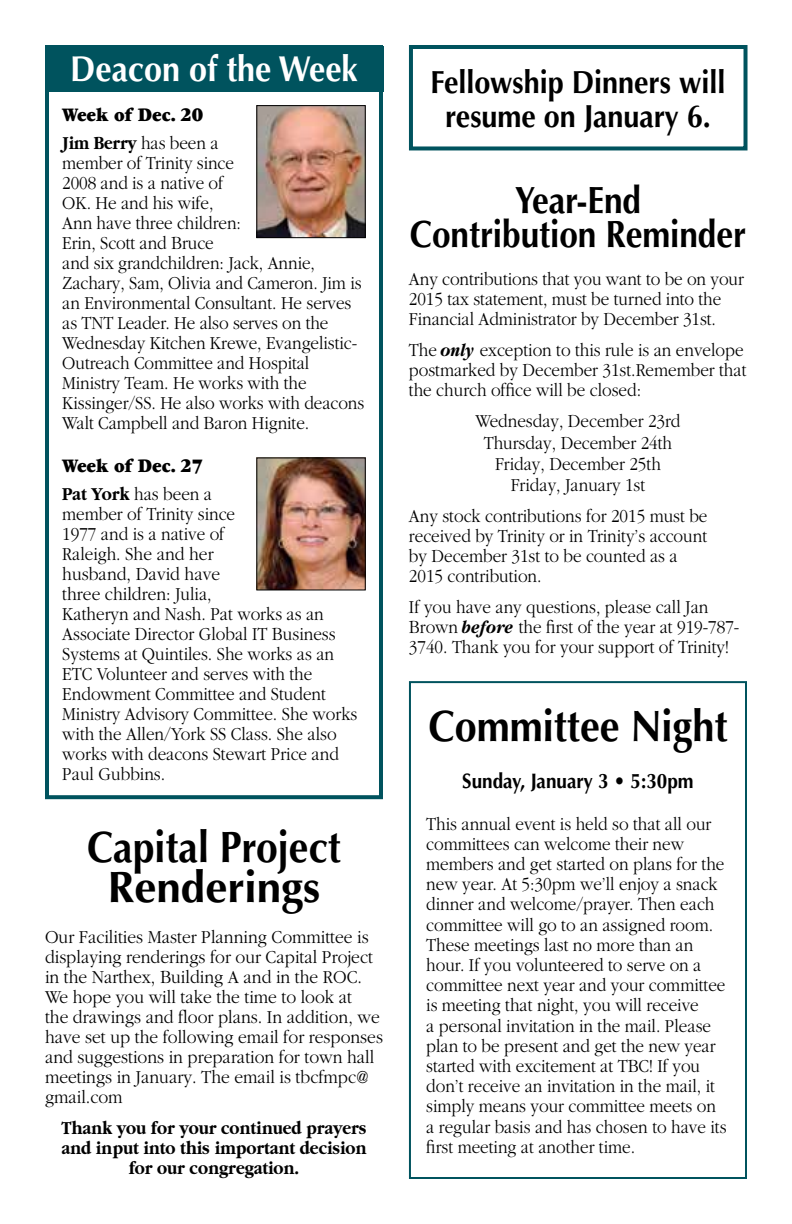
<style>
.page{position:relative;width:792px;height:1224px;background:#fff}
.page>*{position:absolute;margin:0;border:0;box-sizing:border-box;transform-origin:0 0}
.t1{font:700 44px/40px "Optima";color:#000;text-align:center;scale:.89 1}
.t2{font:700 44px "Optima";color:#000;scale:.9 1}
.t3{font:700 38px/34px "Optima";letter-spacing:-.005em;color:#000;text-align:center;scale:.88 1}
.t4{font:700 36px "Optima";color:#fff;scale:.9 1}
.t5{font:700 32px "Optima";color:#000;scale:.9 1}
.t6{font:700 21px "Optima";color:#000;scale:.9 1}
.t7{font:900 20px "Garamond";color:#000;scale:.88 1}
.t8{font:300 19px/20px "Garamond";color:#000;scale:.9 1}
.t9{font:300 19px/20px "Garamond";color:#000;scale:.92 1}
.t10{font:700 19px/20px "Garamond";color:#000;text-align:center;scale:.88 1}
.s1{font-weight:700}
.s2{font-weight:700;font-style:italic}
</style>
<div class="page">
<div style="left:45px;top:45px;width:338px;height:754px;border:4px solid #00535e"></div>
<div style="left:45px;top:46px;width:338px;height:46px;background:#00535e"></div>
<img style="left:258px;top:107px;width:106px;height:129px">
<div style="left:256px;top:105px;width:110px;height:133px;border:1px solid #000"></div>
<img style="left:258px;top:459px;width:106px;height:129px">
<div style="left:256px;top:457px;width:110px;height:133px;border:1px solid #000"></div>
<div style="left:409px;top:45px;width:339px;height:105px;border:4px solid #00535e"></div>
<div style="left:409px;top:681px;width:338px;height:498px;border:2px solid #00535e"></div>
<h3 class="t4" style="left:70px;top:47px;width:321px">Deacon of the Week</h3>
<h3 class="t5" style="left:431px;top:63px;width:329px">Fellowship Dinners will</h3>
<p class="t7" style="left:62px;top:104px;width:162px">Week of Dec. 20</p>
<h3 class="t5" style="left:445px;top:97px;width:297px">resume on January 6.</h3>
<p class="t8" style="left:62px;top:133px;width:337px"><span class="s1">Jim Berry</span> has been a<br>member of Trinity since<br>2008 and is a native of<br>OK. He and his wife,<br>Ann have three children:<br>Erin, Scott and Bruce<br>and six grandchildren: Jack, Annie,<br>Zachary, Sam, Olivia and Cameron. Jim is an Environmental Consultant. He serves as TNT Leader. He also serves on the<br>Wednesday Kitchen Krewe, Evangelistic-<br>Outreach Committee and Hospital<br>Ministry Team. He works with the<br>Kissinger/SS. He also works with deacons<br>Walt Campbell and Baron Hignite.</p>
<p class="t7" style="left:62px;top:455px;width:162px">Week of Dec. 27</p>
<p class="t8" style="left:62px;top:484px;width:329px"><span class="s1">Pat York</span> has been a<br>member of Trinity since<br>1977 and is a native of<br>Raleigh. She and her<br>husband, David have<br>three children: Julia,<br>Katheryn and Nash. Pat works as an<br>Associate Director Global IT Business<br>Systems at Quintiles. She works as an<br>ETC Volunteer and serves with the<br>Endowment Committee and Student<br>Ministry Advisory Committee. She works with the Allen/York SS Class. She also works with deacons Stewart Price and<br>Paul Gubbins.</p>
<h2 class="t3" style="left:410px;top:184px;width:384px">Year-End<br>Contribution Reminder</h2>
<p class="t8" style="left:409px;top:270px;width:374px">Any contributions that you want to be on your<br>2015 tax statement, must be turned into the<br>Financial Administrator by December 31st.</p>
<p class="t8" style="left:409px;top:340px;width:377px">The <span class="s2">only</span> exception to this rule is an envelope postmarked by December 31st.Remember that the church office will be closed:</p>
<p class="t8" style="left:475px;top:411px;width:229px;line-height:21.4px;text-align:center">Wednesday, December 23rd<br>Thursday, December 24th<br>Friday, December 25th<br>Friday, January 1st</p>
<p class="t8" style="left:409px;top:506px;width:333px">Any stock contributions for 2015 must be received by Trinity or in Trinity’s account by December 31st to be counted as a 2015 contribution.</p>
<p class="t8" style="left:409px;top:597px;width:369px">If you have any questions, please call Jan<br>Brown <span class="s2">before</span> the first of the year at 919-787-<br>3740. Thank you for your support of Trinity!</p>
<h1 class="t2" style="left:428px;top:700px;width:334px">Committee Night</h1>
<p class="t6" style="left:462px;top:768px;width:259px">Sunday, January 3 • 5:30pm</p>
<p class="t8" style="left:426px;top:814px;width:335px">This annual event is held so that all our committees can welcome their new members and get started on plans for the new year. At 5:30pm we’ll enjoy a snack dinner and welcome/prayer. Then each committee will go to an assigned room.<br>These meetings last no more than an hour. If you volunteered to serve on a committee next year and your committee is meeting that night, you will receive<br>a personal invitation in the mail. Please plan to be present and get the new year started with excitement at TBC! If you don’t receive an invitation in the mail, it simply means your committee meets on a regular basis and has chosen to have its first meeting at another time.</p>
<h1 class="t1" style="left:87px;top:827px;width:287px">Capital Project<br>Renderings</h1>
<p class="t9" style="left:45px;top:927px;width:369px">Our Facilities Master Planning Committee is displaying renderings for our Capital Project in the Narthex, Building A and in the ROC.<br>We hope you will take the time to look at<br>the drawings and floor plans. In addition, we have set up the following email for responses and suggestions in preparation for town hall meetings in January. The email is tbcfmpc@ gmail.com</p>
<p class="t10" style="left:61px;top:1118px;width:348px">Thank you for your continued prayers and input into this important decision for our congregation.</p>
</div>
